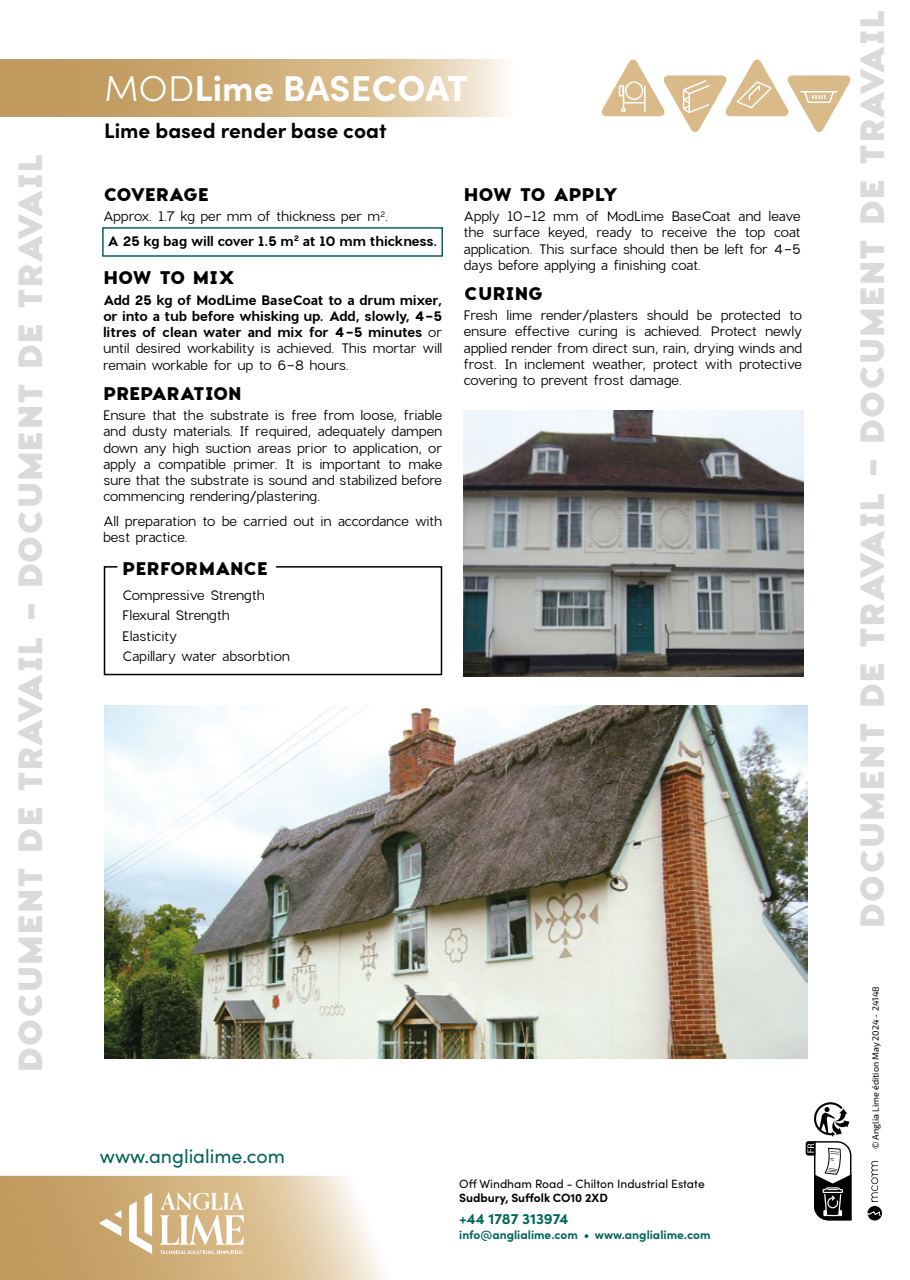
<style>
.page{position:relative;width:910px;height:1280px;background:#fff}
.page>*{position:absolute;margin:0;border:0;box-sizing:border-box;transform-origin:0 0}
.t1{font:700 36px "Sofia Pro";letter-spacing:.005em;color:#fff}
.t2{font:900 33px "Charlevoix Pro";letter-spacing:-.005em;color:#dadada}
.t3{font:700 21px "Sofia Pro";color:#000}
.t4{font:19.5px "Sofia Pro";color:#00655c}
.t5{font:800 18px "Charlevoix Pro";letter-spacing:-.03em;color:#000}
.t6{font:800 18px "Charlevoix Pro";letter-spacing:-.06em;color:#000}
.t7{font:700 15px "Sofia Pro";color:#00655c}
.t8{font:13.5px/16.2px "Charlevoix Pro";letter-spacing:-.02em;color:#000;text-align:justify}
.t9{font:600 13.5px/16.2px "Charlevoix Pro";letter-spacing:-.02em;color:#000}
.t10{font:12px "Sofia Pro";color:#000}
.t11{font:700 12px "Sofia Pro";color:#00655c}
.t12{font:700 12px "Sofia Pro";color:#000}
.t13{font:9px "Exo 2";color:#000}
.s1{font-weight:300}
.s2{font-weight:900}
.s3{font-weight:400}
</style>
<div class="page">
<svg style="left:867px;top:1161px;width:15px;height:59px"></svg>
<svg style="left:0;top:60px;width:505px;height:56px;background:#d2b383"></svg>
<svg style="left:103px;top:566px;width:340px;height:110px"></svg>
<img style="left:104px;top:706px;width:704px;height:353px">
<img style="left:463px;top:410px;width:341px;height:266px">
<svg style="left:805px;top:1102px;width:47px;height:119px"></svg>
<svg style="left:0;top:1176px;width:386px;height:104px;background:#d9be95"></svg>
<svg style="left:601px;top:59px;width:250px;height:73px"></svg>
<div style="left:102px;top:227px;width:341px;height:30px;border:2px solid #00655c"></div>
<h2 class="t2" style="left:7px;top:1073px;width:922px;rotate:-90deg">DOCUMENT DE TRAVAIL - DOCUMENT DE TRAVAIL</h2>
<h1 class="t1" style="left:104px;top:60px;width:365px"><span class="s1">MOD</span>Lime BASE<span class="s2">COAT</span></h1>
<h3 class="t3" style="left:104px;top:115px;width:284px">Lime based render base coat</h3>
<h3 class="t6" style="left:103px;top:182px;width:108px">COVERAGE</h3>
<p class="t9" style="left:107px;top:204px;width:332px;line-height:24.8px;text-indent:-4px"><span class="s3">Approx. 1.7 kg per mm of thickness per m</span><sup>2</sup><span class="s3">.<br></span>A 25 kg bag will cover 1.5 m<sup>2</sup> at 10 mm thickness.</p>
<h3 class="t5" style="left:103px;top:265px;width:133px">HOW TO MIX</h3>
<p class="t9" style="left:103px;top:292px;width:341px;text-align:justify">Add 25 kg of ModLime BaseCoat to a drum mixer, or into a tub before whisking up. Add, slowly, 4-5 litres of clean water and mix for 4-5 minutes <span class="s3">or until desired workability is achieved. This mortar will remain workable for up to 6-8 hours.</span></p>
<h3 class="t5" style="left:103px;top:381px;width:140px">PREPARATION</h3>
<p class="t8" style="left:103px;top:407px;width:341px">Ensure that the substrate is free from loose, friable and dusty materials. If required, adequately dampen down any high suction areas prior to application, or apply a compatible primer. It is important to make sure that the substrate is sound and stabilized before commencing rendering/plastering.</p>
<p class="t8" style="left:103px;top:513px;width:341px">All preparation to be carried out in accordance with best practice.</p>
<h3 class="t5" style="left:122px;top:556px;width:147px">PERFORMANCE</h3>
<p class="t8" style="left:122px;top:585px;width:169px;line-height:20.4px;text-align:left">Compressive Strength<br>Flexural Strength<br>Elasticity<br>Capillary water absorbtion</p>
<h3 class="t5" style="left:463px;top:182px;width:156px">HOW TO APPLY</h3>
<p class="t8" style="left:463px;top:208px;width:339px">Apply 10-12 mm of ModLime BaseCoat and leave the surface keyed, ready to receive the top coat application. This surface should then be left for 4-5 days before applying a finishing coat.</p>
<h3 class="t5" style="left:463px;top:281px;width:81px">CURING</h3>
<p class="t8" style="left:463px;top:307px;width:340px">Fresh lime render/plasters should be protected to ensure effective curing is achieved. Protect newly applied render from direct sun, rain, drying winds and frost. In inclement weather, protect with protective covering to prevent frost damage.</p>
<h3 class="t4" style="left:100px;top:1142px;width:187px">www.anglialime.com</h3>
<p class="t10" style="left:459px;top:1175px;width:247px">Off Windham Road - Chilton Industrial Estate</p>
<p class="t12" style="left:459px;top:1188px;width:150px">Sudbury, Suffolk CO10 2XD</p>
<p class="t7" style="left:459px;top:1207px;width:111px">+44 1787 313974</p>
<p class="t11" style="left:459px;top:1225px;width:253px">info@anglialime.com • www.anglialime.com</p>
<h2 class="t2" style="left:849px;top:929px;width:922px;rotate:-90deg">DOCUMENT DE TRAVAIL - DOCUMENT DE TRAVAIL</h2>
<p class="t13" style="left:869px;top:1149px;width:164px;rotate:-90deg">© Anglia Lime édition May 2024 - 24148</p>
</div>
